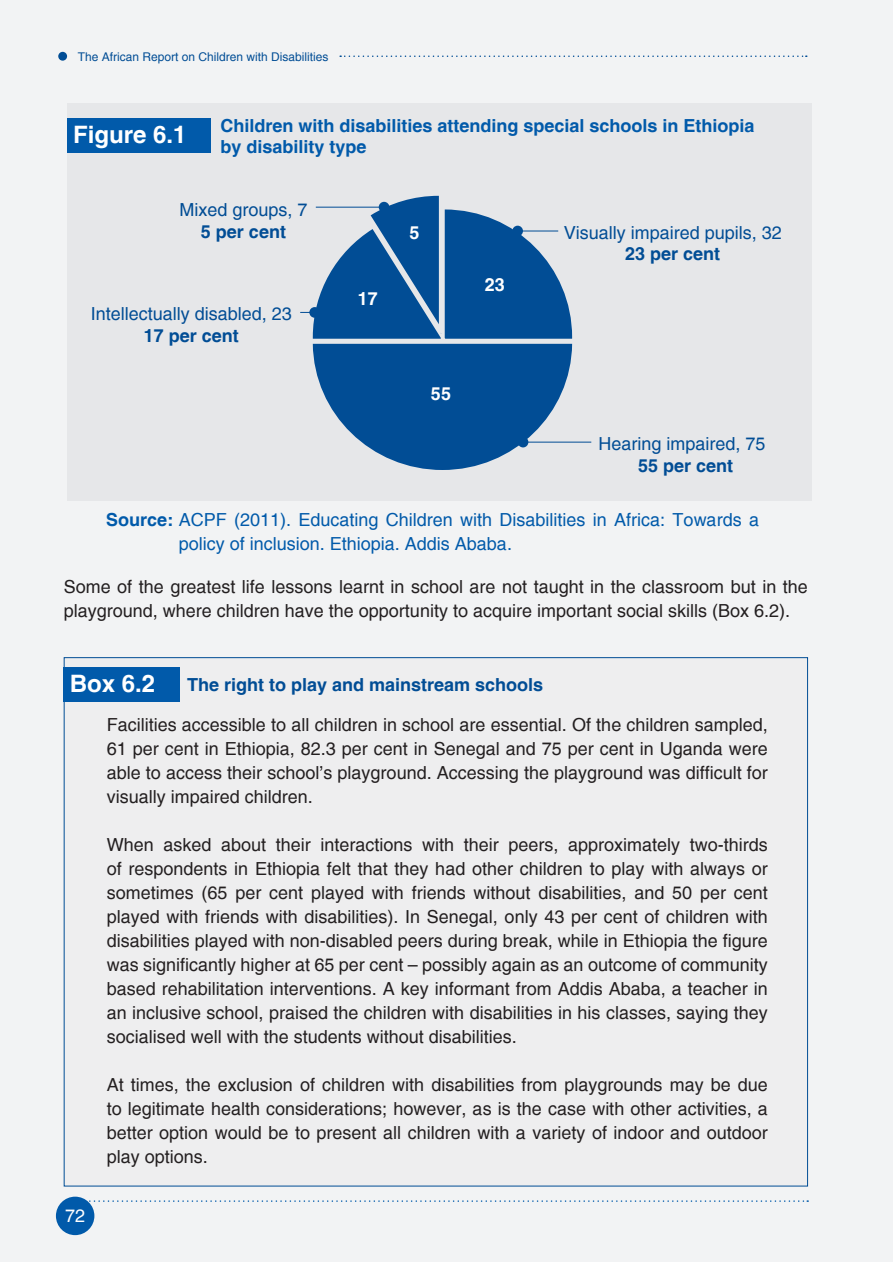
<style>
.page{position:relative;width:893px;height:1263px;background:#fff}
.page>*{position:absolute;margin:0;border:0;box-sizing:border-box;transform-origin:0 0}
.t1{font:700 24px "Helvetica";color:#fff}
.t2{font:18px/24px "Helvetica";color:#231f20;text-align:justify}
.t3{font:18px "Helvetica";color:#015aaa}
.t4{font:18px "Helvetica";color:#014d95}
.t5{font:700 18px "Helvetica";color:#015aaa}
.t6{font:700 18px "Helvetica";color:#014d95}
.t7{font:700 18px "Helvetica";color:#fff}
.t8{font:18px "Helvetica";color:#fff}
.t9{font:12px "Helvetica";color:#014d95}
.s1{font-weight:700}
</style>
<div class="page">
<div style="left:1px;top:1px;width:892px;height:1261px;background:#f2f3f4"></div>
<svg style="left:86px;top:1200px;width:722px;height:2px"></svg>
<div style="left:56px;top:1197px;width:38px;height:38px;background:#015aaa;border-radius:50%"></div>
<svg style="left:340px;top:55px;width:467px;height:2px"></svg>
<div style="left:58px;top:52px;width:9px;height:9px;background:#014d95;border-radius:50%"></div>
<div style="left:67px;top:104px;width:744px;height:397px;background:#e6e7e9"></div>
<hr style="left:523px;top:442px;width:68px;height:1px;background:#014d95">
<svg style="left:300px;top:196px;width:272px;height:274px"></svg>
<div style="left:67px;top:118px;width:144px;height:35px;background:#015aaa"></div>
<div style="left:64px;top:657px;width:744px;height:529px;background:#eeeeef;border:1px solid #014d95"></div>
<div style="left:64px;top:667px;width:116px;height:35px;background:#015aaa"></div>
<p class="t9" style="left:78px;top:49px;width:252px">The African Report on Children with Disabilities</p>
<p class="t1" style="left:73px;top:120px;width:115px">Figure 6.1</p>
<p class="t5" style="left:220px;top:114px;width:536px">Children with disabilities attending special schools in Ethiopia</p>
<p class="t5" style="left:220px;top:135px;width:148px">by disability type</p>
<p class="t4" style="left:179px;top:199px;width:130px">Mixed groups, 7</p>
<p class="t6" style="left:201px;top:220px;width:87px">5 per cent</p>
<p class="t4" style="left:91px;top:303px;width:203px">Intellectually disabled, 23</p>
<p class="t6" style="left:144px;top:324px;width:97px">17 per cent</p>
<p class="t7" style="left:358px;top:288px;width:22px">17</p>
<p class="t7" style="left:410px;top:221px;width:12px">5</p>
<p class="t7" style="left:431px;top:382px;width:22px">55</p>
<p class="t7" style="left:485px;top:274px;width:22px">23</p>
<p class="t4" style="left:564px;top:222px;width:220px">Visually impaired pupils, 32</p>
<p class="t6" style="left:625px;top:243px;width:97px">23 per cent</p>
<p class="t4" style="left:598px;top:433px;width:169px">Hearing impaired, 75</p>
<p class="t6" style="left:638px;top:454px;width:97px">55 per cent</p>
<p class="t3" style="left:106px;top:509px;width:654px"><span class="s1">Source:</span> ACPF (2011). Educating Children with Disabilities in Africa: Towards a</p>
<p class="t3" style="left:179px;top:533px;width:335px">policy of inclusion. Ethiopia. Addis Ababa.</p>
<p class="t2" style="left:64px;top:574px;width:746px">Some of the greatest life lessons learnt in school are not taught in the classroom but in the playground, where children have the opportunity to acquire important social skills (Box 6.2).</p>
<p class="t1" style="left:70px;top:669px;width:87px">Box 6.2</p>
<p class="t6" style="left:187px;top:673px;width:358px">The right to play and mainstream schools</p>
<p class="t8" style="left:65px;top:1205px;width:22px">72</p>
<p class="t2" style="left:107px;top:713px;width:663px">Facilities accessible to all children in school are essential. Of the children sampled, 61 per cent in Ethiopia, 82.3 per cent in Senegal and 75 per cent in Uganda were able to access their school’s playground. Accessing the playground was difficult for visually impaired children.</p>
<p class="t2" style="left:107px;top:833px;width:663px">When asked about their interactions with their peers, approximately two-thirds of respondents in Ethiopia felt that they had other children to play with always or sometimes (65 per cent played with friends without disabilities, and 50 per cent played with friends with disabilities). In Senegal, only 43 per cent of children with disabilities played with non-disabled peers during break, while in Ethiopia the figure was significantly higher at 65 per cent – possibly again as an outcome of community based rehabilitation interventions. A key informant from Addis Ababa, a teacher in an inclusive school, praised the children with disabilities in his classes, saying they socialised well with the students without disabilities.</p>
<p class="t2" style="left:107px;top:1073px;width:663px">At times, the exclusion of children with disabilities from playgrounds may be due to legitimate health considerations; however, as is the case with other activities, a better option would be to present all children with a variety of indoor and outdoor play options.</p>
</div>
